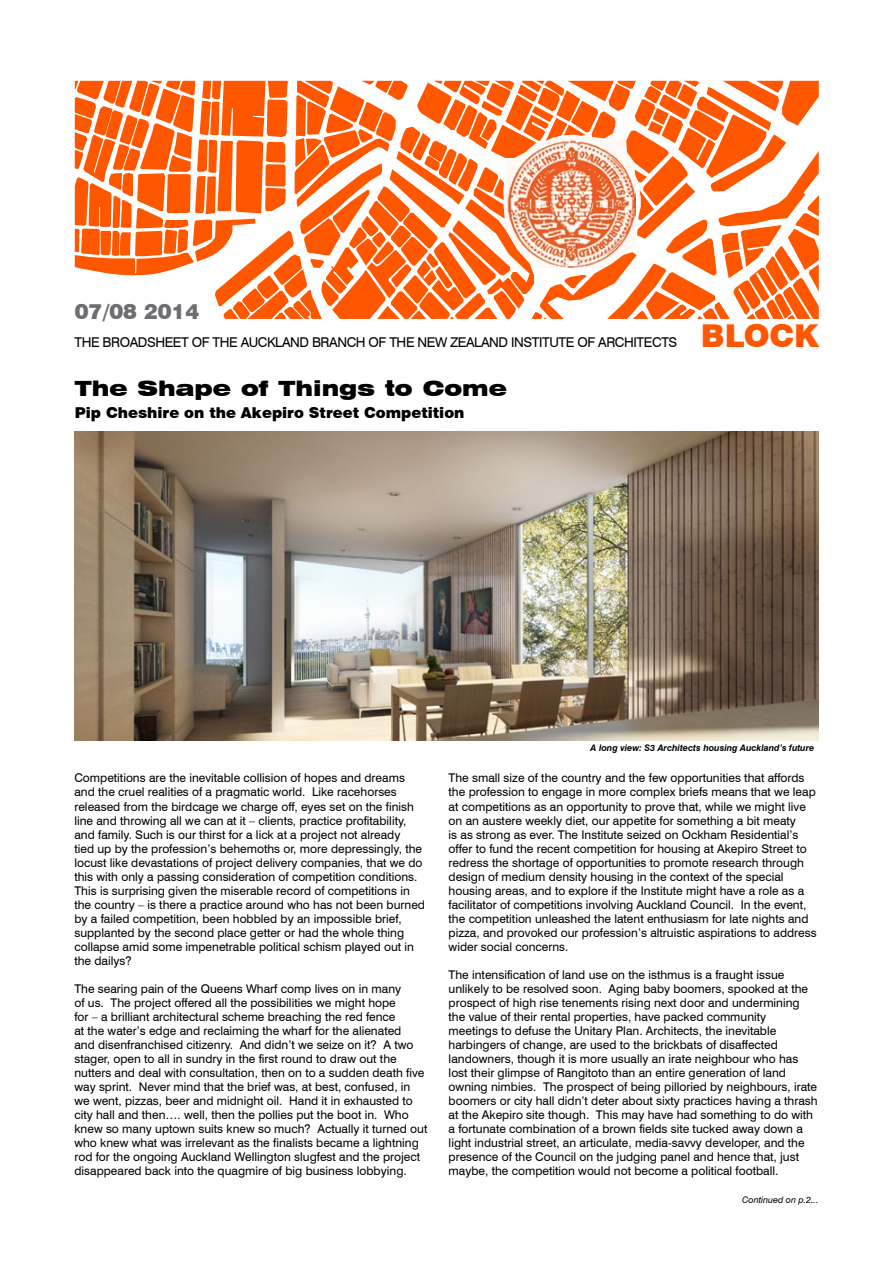
<style>
.page{position:relative;width:893px;height:1263px;background:#fff}
.page>*{position:absolute;margin:0;border:0;box-sizing:border-box;transform-origin:0 0}
.t1{font:900 31.5px "Swiss 721 BT";color:#ff5700}
.t2{font:900 expanded 21px "Swiss 721 BT";color:#000}
.t3{font:900 21px "Swiss 721 BT";color:#6d6e71}
.t4{font:900 15px "Swiss 721 BT";color:#000}
.t5{font:13.5px "Swiss 721 BT";letter-spacing:-.03em;color:#000}
.t6{font:12px/14.1px "Swiss 721 BT";color:#000}
.t7{font:italic 700 9px "Swiss 721 BT";color:#000}
.t8{font:italic 9px "Swiss 721 BT";color:#000}
</style>
<div class="page">
<img style="left:75px;top:432px;width:744px;height:308px">
<svg style="left:75px;top:81px;width:744px;height:238px"></svg>
<h2 class="t3" style="left:75px;top:299px;width:126px">07/08 2014</h2>
<p class="t5" style="left:74px;top:334px;width:604px">THE BROADSHEET OF THE AUCKLAND BRANCH OF THE NEW ZEALAND INSTITUTE OF ARCHITECTS</p>
<h2 class="t2" style="left:75px;top:376px;width:434px">The Shape of Things to Come</h2>
<p class="t4" style="left:75px;top:403px;width:391px">Pip Cheshire on the Akepiro Street Competition</p>
<h1 class="t1" style="left:701px;top:317px;width:119px">BLOCK</h1>
<p class="t6" style="left:74px;top:771px;width:352px">Competitions are the inevitable collision of hopes and dreams and the cruel realities of a pragmatic world. Like racehorses released from the birdcage we charge off, eyes set on the finish line and throwing all we can at it – clients, practice profitability, and family. Such is our thirst for a lick at a project not already<br>tied up by the profession’s behemoths or, more depressingly, the locust like devastations of project delivery companies, that we do this with only a passing consideration of competition conditions.<br>This is surprising given the miserable record of competitions in the country – is there a practice around who has not been burned by a failed competition, been hobbled by an impossible brief, supplanted by the second place getter or had the whole thing collapse amid some impenetrable political schism played out in the dailys?</p>
<p class="t6" style="left:74px;top:981px;width:354px">The searing pain of the Queens Wharf comp lives on in many<br>of us. The project offered all the possibilities we might hope<br>for – a brilliant architectural scheme breaching the red fence<br>at the water’s edge and reclaiming the wharf for the alienated<br>and disenfranchised citizenry. And didn’t we seize on it? A two stager, open to all in sundry in the first round to draw out the nutters and deal with consultation, then on to a sudden death five way sprint. Never mind that the brief was, at best, confused, in we went, pizzas, beer and midnight oil. Hand it in exhausted to city hall and then…. well, then the pollies put the boot in. Who knew so many uptown suits knew so much? Actually it turned out who knew what was irrelevant as the finalists became a lightning rod for the ongoing Auckland Wellington slugfest and the project disappeared back into the quagmire of big business lobbying.</p>
<p class="t7" style="left:591px;top:743px;width:225px">A long view: S3 Architects housing Auckland’s future</p>
<p class="t6" style="left:449px;top:771px;width:370px">The small size of the country and the few opportunities that affords the profession to engage in more complex briefs means that we leap at competitions as an opportunity to prove that, while we might live on an austere weekly diet, our appetite for something a bit meaty<br>is as strong as ever. The Institute seized on Ockham Residential’s offer to fund the recent competition for housing at Akepiro Street to redress the shortage of opportunities to promote research through design of medium density housing in the context of the special housing areas, and to explore if the Institute might have a role as a facilitator of competitions involving Auckland Council. In the event, the competition unleashed the latent enthusiasm for late nights and pizza, and provoked our profession’s altruistic aspirations to address wider social concerns.</p>
<p class="t6" style="left:449px;top:967px;width:371px">The intensification of land use on the isthmus is a fraught issue unlikely to be resolved soon. Aging baby boomers, spooked at the prospect of high rise tenements rising next door and undermining the value of their rental properties, have packed community meetings to defuse the Unitary Plan. Architects, the inevitable harbingers of change, are used to the brickbats of disaffected landowners, though it is more usually an irate neighbour who has lost their glimpse of Rangitoto than an entire generation of land owning nimbies. The prospect of being pilloried by neighbours, irate boomers or city hall didn’t deter about sixty practices having a thrash at the Akepiro site though. This may have had something to do with a fortunate combination of a brown fields site tucked away down a light industrial street, an articulate, media-savvy developer, and the presence of the Council on the judging panel and hence that, just maybe, the competition would not become a political football.</p>
<p class="t8" style="left:742px;top:1195px;width:78px">Continued on p.2...</p>
</div>
